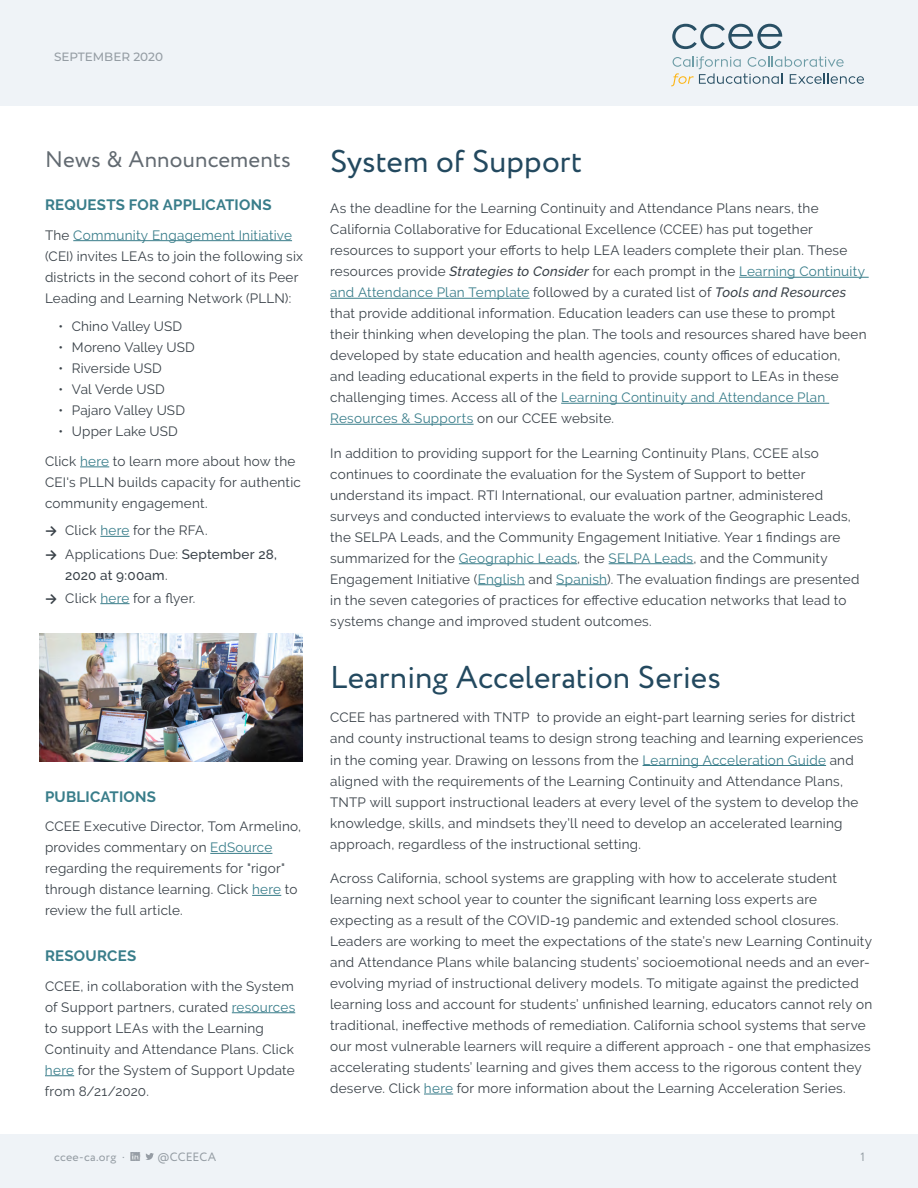
<style>
.page{position:relative;width:918px;height:1188px;background:#fff}
.page>*{position:absolute;margin:0;border:0;box-sizing:border-box;transform-origin:0 0}
.t1{font:31.5px "Circe";letter-spacing:.005em;color:#23495f}
.t2{font:22.5px "Circe";letter-spacing:.01em;color:#626a71}
.t3{font:700 15px "Raleway";letter-spacing:.015em;color:#397d8a}
.t4{font:13.5px/21px "Raleway";letter-spacing:.02em;color:#394148}
.t5{font:500 13.5px/21px "Raleway";letter-spacing:.005em;color:#394148}
.t6{font:12px "Circe";letter-spacing:.015em;color:#959da4}
.t7{font:500 12px "Montserrat";color:#959da4}
.s1{color:#397d8a}
.s2{font-family:"Calibri";font-weight:700}
.s3{font-weight:400}
.s4{font-weight:500;font-style:italic}
</style>
<div class="page">
<div style="left:0;top:0;width:918px;height:105px;background:#eff3f7"></div>
<div style="left:0;top:1134px;width:918px;height:54px;background:#eff3f7"></div>
<svg style="left:672px;top:24px;width:110px;height:25px"></svg>
<svg style="left:671px;top:56px;width:193px;height:30px"></svg>
<svg style="left:131px;top:1152px;width:23px;height:9px"></svg>
<hr style="left:739px;top:277px;width:130px;height:1px;background:#397d8a">
<hr style="left:330px;top:298px;width:200px;height:1px;background:#397d8a">
<hr style="left:561px;top:403px;width:268px;height:1px;background:#397d8a">
<hr style="left:330px;top:424px;width:144px;height:1px;background:#397d8a">
<hr style="left:459px;top:563px;width:118px;height:1px;background:#397d8a">
<hr style="left:609px;top:563px;width:85px;height:1px;background:#397d8a">
<hr style="left:478px;top:584px;width:47px;height:1px;background:#397d8a">
<hr style="left:556px;top:584px;width:51px;height:1px;background:#397d8a">
<hr style="left:643px;top:765px;width:183px;height:1px;background:#397d8a">
<svg style="left:424px;top:1094px;width:29px;height:1px"></svg>
<hr style="left:73px;top:240px;width:219px;height:1px;background:#397d8a">
<svg style="left:80px;top:467px;width:29px;height:1px"></svg>
<hr style="left:100px;top:536px;width:30px;height:1px;background:#397d8a">
<hr style="left:100px;top:603px;width:30px;height:1px;background:#397d8a">
<hr style="left:210px;top:853px;width:62px;height:1px;background:#397d8a">
<svg style="left:252px;top:895px;width:29px;height:1px"></svg>
<hr style="left:232px;top:1012px;width:63px;height:1px;background:#397d8a">
<svg style="left:45px;top:1075px;width:29px;height:1px"></svg>
<img style="left:39px;top:633px;width:263px;height:128px">
<p class="t7" style="left:54px;top:49px;width:111px">SEPTEMBER 2020</p>
<h2 class="t2" style="left:45px;top:145px;width:247px">News &amp; Announcements</h2>
<p class="t3" style="left:45px;top:196px;width:228px">REQUESTS FOR APPLICATIONS</p>
<p class="t4" style="left:45px;top:224px;width:260px">The <span class="s1">Community Engagement Initiative </span>(CEI) invites LEAs to join the following six districts in the second cohort of its Peer Leading and Learning Network (PLLN):</p>
<p class="t4" style="left:58px;top:316px;width:125px">• Chino Valley USD</p>
<p class="t4" style="left:58px;top:337px;width:138px">• Moreno Valley USD</p>
<p class="t4" style="left:58px;top:358px;width:105px">• Riverside USD</p>
<p class="t4" style="left:58px;top:379px;width:108px">• Val Verde USD</p>
<p class="t4" style="left:58px;top:400px;width:128px">• Pajaro Valley USD</p>
<p class="t4" style="left:58px;top:421px;width:121px">• Upper Lake USD</p>
<p class="t4" style="left:45px;top:451px;width:258px">Click <span class="s1">here</span> to learn more about how the<br>CEI's PLLN builds capacity for authentic community engagement.</p>
<p class="t4" style="left:45px;top:520px;width:164px"><span class="s2">→</span> Click <span class="s1">here</span> for the RFA.</p>
<p class="t5" style="left:65px;top:543px;width:213px;text-indent:-20px"><span class="s2">→</span> <span class="s3">Applications Due:</span> September 28,<br>2020 at 9:00am<span class="s3">.</span></p>
<p class="t4" style="left:45px;top:587px;width:152px"><span class="s2">→</span> Click <span class="s1">here</span> for a flyer.</p>
<p class="t3" style="left:45px;top:788px;width:113px">PUBLICATIONS</p>
<p class="t4" style="left:45px;top:816px;width:258px">CCEE Executive Director, Tom Armelino, provides commentary on <span class="s1">EdSource </span>regarding the requirements for "rigor" through distance learning. Click <span class="s1">here</span> to review the full article.</p>
<p class="t3" style="left:45px;top:947px;width:93px">RESOURCES</p>
<p class="t4" style="left:45px;top:975px;width:252px">CCEE, in collaboration with the System of Support partners, curated <span class="s1">resources </span>to support LEAs with the Learning Continuity and Attendance Plans. Click <span class="s1">here</span> for the System of Support Update from 8/21/2020.</p>
<h1 class="t1" style="left:330px;top:140px;width:254px">System of Support</h1>
<p class="t4" style="left:330px;top:198px;width:538px">As the deadline for the Learning Continuity and Attendance Plans nears, the California Collaborative for Educational Excellence (CCEE) has put together resources to support your efforts to help LEA leaders complete their plan. These resources provide <span class="s4">Strategies to Consider</span> for each prompt in the <span class="s1">Learning Continuity and Attendance Plan Template</span> followed by a curated list of <span class="s4">Tools and Resources </span>that provide additional information. Education leaders can use these to prompt their thinking when developing the plan. The tools and resources shared have been developed by state education and health agencies, county offices of education, and leading educational experts in the field to provide support to LEAs in these challenging times. Access all of the <span class="s1">Learning Continuity and Attendance Plan Resources &amp; Supports</span> on our CCEE website.</p>
<p class="t4" style="left:330px;top:443px;width:531px">In addition to providing support for the Learning Continuity Plans, CCEE also continues to coordinate the evaluation for the System of Support to better understand its impact. RTI International, our evaluation partner, administered surveys and conducted interviews to evaluate the work of the Geographic Leads, the SELPA Leads, and the Community Engagement Initiative. Year 1 findings are summarized for the <span class="s1">Geographic Leads</span>, the <span class="s1">SELPA Leads</span>, and the Community Engagement Initiative (<span class="s1">English</span> and <span class="s1">Spanish</span>). The evaluation findings are presented in the seven categories of practices for effective education networks that lead to systems change and improved student outcomes.</p>
<h1 class="t1" style="left:330px;top:656px;width:392px">Learning Acceleration Series</h1>
<p class="t4" style="left:330px;top:707px;width:535px">CCEE has partnered with TNTP to provide an eight-part learning series for district and county instructional teams to design strong teaching and learning experiences in the coming year. Drawing on lessons from the <span class="s1">Learning Acceleration Guide</span> and aligned with the requirements of the Learning Continuity and Attendance Plans, TNTP will support instructional leaders at every level of the system to develop the knowledge, skills, and mindsets they’ll need to develop an accelerated learning approach, regardless of the instructional setting.</p>
<p class="t4" style="left:330px;top:868px;width:544px">Across California, school systems are grappling with how to accelerate student learning next school year to counter the significant learning loss experts are expecting as a result of the COVID-19 pandemic and extended school closures.<br>Leaders are working to meet the expectations of the state’s new Learning Continuity and Attendance Plans while balancing students’ socioemotional needs and an ever&shy;evolving myriad of instructional delivery models. To mitigate against the predicted learning loss and account for students’ unfinished learning, educators cannot rely on traditional, ineffective methods of remediation. California school systems that serve our most vulnerable learners will require a different approach - one that emphasizes accelerating students’ learning and gives them access to the rigorous content they deserve. Click <span class="s1">here</span> for more information about the Learning Acceleration Series.</p>
<p class="t6" style="left:54px;top:1148px;width:72px">ccee-ca.org ·</p>
<p class="t6" style="left:158px;top:1148px;width:60px">@CCEECA</p>
<p class="t6" style="left:861px;top:1149px;width:6px">1</p>
</div>
